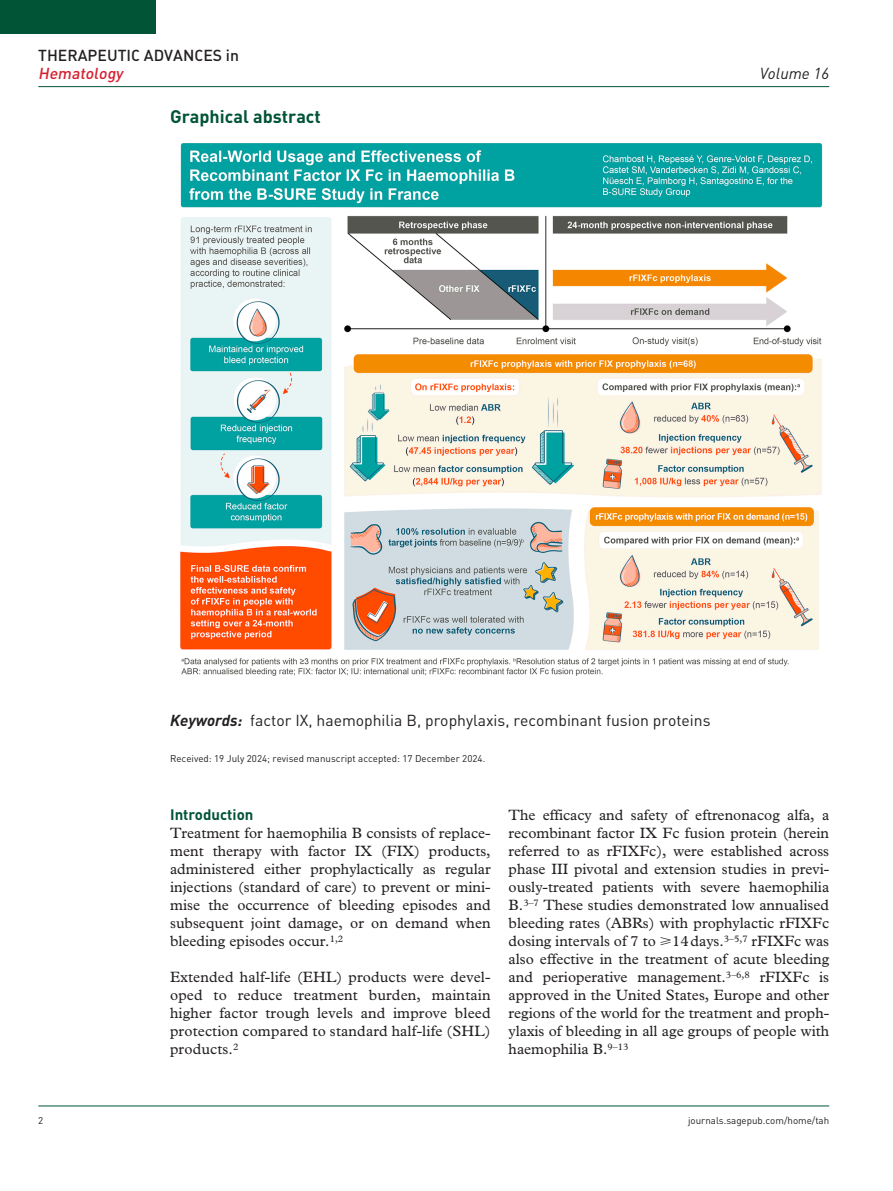
<style>
.page{position:relative;width:893px;height:1191px;background:#fff}
.page>*{position:absolute;margin:0;border:0;box-sizing:border-box;transform-origin:0 0}
.t1{font:700 18px "DIN";color:#015436}
.t2{font:15.75px "DIN";color:#231f20}
.t3{font:15.75px "DIN Medium Alternate";color:#231f20}
.t4{font:italic 15.75px "DIN Medium Alternate";color:#d61f2f}
.t5{font:italic 15.75px "DIN";color:#231f20}
.t6{font:15px/18px "Plantin Std";color:#231f20;text-align:justify}
.t7{font:700 15px "DIN";color:#015436}
.t8{font:9.75px "DIN";color:#231f20}
.s1{font-weight:700;font-style:italic}
</style>
<div class="page">
<hr style="left:38px;top:86px;width:791px;height:1px;background:#015436">
<hr style="left:38px;top:1105px;width:791px;height:1px;background:#015436">
<div style="left:0;top:0;width:155px;height:34px;background:#015436"></div>
<img style="left:180px;top:144px;width:643px;height:532px">
<p class="t3" style="left:38px;top:45px;width:202px">THERAPEUTIC ADVANCES IN</p>
<p class="t4" style="left:38px;top:63px;width:86px">Hematology</p>
<p class="t1" style="left:170px;top:105px;width:152px">Graphical abstract</p>
<p class="t5" style="left:760px;top:63px;width:71px">Volume 16</p>
<p class="t2" style="left:170px;top:711px;width:542px"><span class="s1">Keywords:</span> factor IX, haemophilia B, prophylaxis, recombinant fusion proteins</p>
<p class="t8" style="left:170px;top:752px;width:317px">Received: 19 July 2024; revised manuscript accepted: 17 December 2024.</p>
<p class="t7" style="left:170px;top:805px;width:85px">Introduction</p>
<p class="t6" style="left:170px;top:824px;width:322px">Treatment for haemophilia B consists of replace&shy;ment therapy with factor IX (FIX) products, administered either prophylactically as regular injections (standard of care) to prevent or mini&shy;mise the occurrence of bleeding episodes and subsequent joint damage, or on demand when bleeding episodes occur.<sup>1,2</sup></p>
<p class="t6" style="left:170px;top:968px;width:322px">Extended half-life (EHL) products were devel&shy;oped to reduce treatment burden, maintain higher factor trough levels and improve bleed protection compared to standard half-life (SHL) products.<sup>2</sup></p>
<p class="t6" style="left:509px;top:806px;width:322px">The efficacy and safety of eftrenonacog alfa, a recombinant factor IX Fc fusion protein (herein referred to as rFIXFc), were established across phase III pivotal and extension studies in previ&shy;ously-treated patients with severe haemophilia B.<sup>3–7</sup> These studies demonstrated low annualised bleeding rates (ABRs) with prophylactic rFIXFc dosing intervals of 7 to ⩾14days.<sup>3–5,7</sup> rFIXFc was also effective in the treatment of acute bleeding and perioperative management.<sup>3–6,8</sup> rFIXFc is approved in the United States, Europe and other regions of the world for the treatment and proph&shy;ylaxis of bleeding in all age groups of people with haemophilia B.<sup>9–13</sup></p>
<p class="t8" style="left:38px;top:1114px;width:7px">2</p>
<p class="t8" style="left:688px;top:1114px;width:143px">journals.sagepub.com/home/tah</p>
</div>
